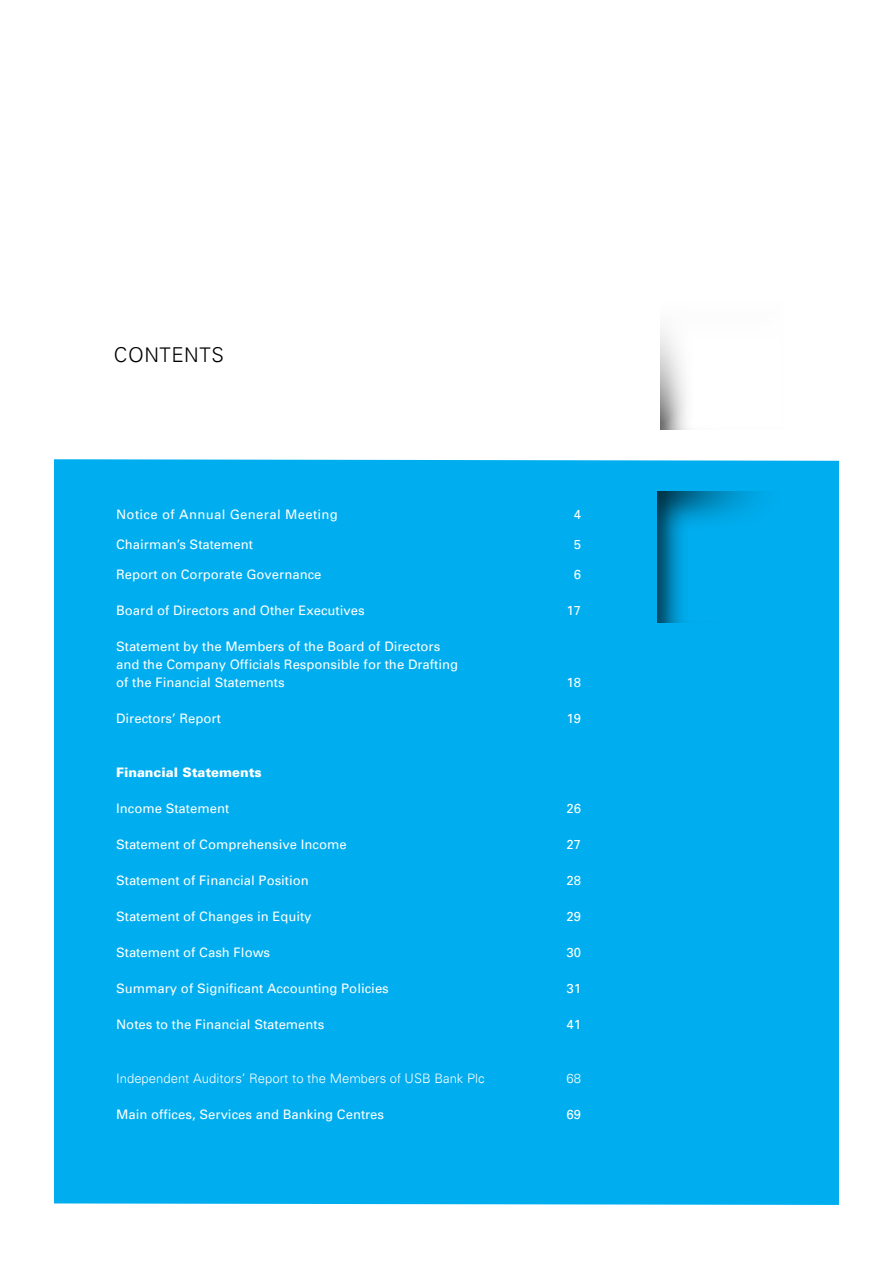
<style>
.page{position:relative;width:893px;height:1263px;background:#fff}
.page>*{position:absolute;margin:0;border:0;box-sizing:border-box;transform-origin:0 0}
.t1{font:300 21px "PF Univers Plus";letter-spacing:.025em;color:#000}
.t2{font:13.5px/18px "PF Univers Plus";color:#fff}
.t3{font:300 13.5px "PF Univers Plus";color:#fff}
.t4{font:13.5px "PF Univers Plus";letter-spacing:.025em;color:#fff}
.t5{font:900 13.5px "PF Univers Plus";color:#fff}
</style>
<div class="page">
<div style="left:54px;top:459px;width:785px;height:746px;background:#00aeef"></div>
<div style="left:262px;top:294px;width:531px;height:531px;background:#000;opacity:.7"></div>
<div style="left:106px;top:151px;width:352px;height:285px;background:#fff"></div>
<div style="left:194px;top:674px;width:605px;height:238px;background:#00aeef"></div>
<h1 class="t1" style="left:114px;top:343px;width:111px">CONTENTS</h1>
<p class="t4" style="left:116px;top:507px;width:223px">Notice of Annual General Meeting</p>
<p class="t2" style="left:574px;top:505px;width:9px">4</p>
<p class="t2" style="left:116px;top:535px;width:138px">Chairman’s Statement</p>
<p class="t2" style="left:574px;top:535px;width:9px">5</p>
<p class="t2" style="left:116px;top:565px;width:207px">Report on Corporate Governance</p>
<p class="t2" style="left:574px;top:565px;width:9px">6</p>
<p class="t2" style="left:116px;top:601px;width:250px">Board of Directors and Other Executives</p>
<p class="t2" style="left:567px;top:601px;width:16px">17</p>
<p class="t2" style="left:116px;top:637px;width:343px">Statement by the Members of the Board of Directors and the Company Officials Responsible for the Drafting of the Financial Statements</p>
<p class="t2" style="left:567px;top:673px;width:16px">18</p>
<p class="t2" style="left:116px;top:709px;width:106px">Directors’ Report</p>
<p class="t2" style="left:567px;top:709px;width:16px">19</p>
<p class="t5" style="left:116px;top:765px;width:147px">Financial Statements</p>
<p class="t2" style="left:116px;top:799px;width:115px">Income Statement</p>
<p class="t2" style="left:567px;top:799px;width:16px">26</p>
<p class="t2" style="left:116px;top:835px;width:232px">Statement of Comprehensive Income</p>
<p class="t2" style="left:567px;top:835px;width:16px">27</p>
<p class="t2" style="left:116px;top:871px;width:194px">Statement of Financial Position</p>
<p class="t2" style="left:567px;top:871px;width:16px">28</p>
<p class="t2" style="left:116px;top:907px;width:197px">Statement of Changes in Equity</p>
<p class="t2" style="left:567px;top:907px;width:16px">29</p>
<p class="t2" style="left:116px;top:943px;width:155px">Statement of Cash Flows</p>
<p class="t2" style="left:567px;top:943px;width:16px">30</p>
<p class="t2" style="left:116px;top:979px;width:274px">Summary of Significant Accounting Policies</p>
<p class="t2" style="left:567px;top:979px;width:16px">31</p>
<p class="t2" style="left:116px;top:1015px;width:210px">Notes to the Financial Statements</p>
<p class="t2" style="left:567px;top:1015px;width:16px">41</p>
<p class="t3" style="left:116px;top:1071px;width:370px">Independent Auditors’ Report to the Members of USB Bank Plc</p>
<p class="t3" style="left:567px;top:1071px;width:16px">68</p>
<p class="t2" style="left:116px;top:1105px;width:269px">Main offices, Services and Banking Centres</p>
<p class="t2" style="left:567px;top:1105px;width:16px">69</p>
</div>
